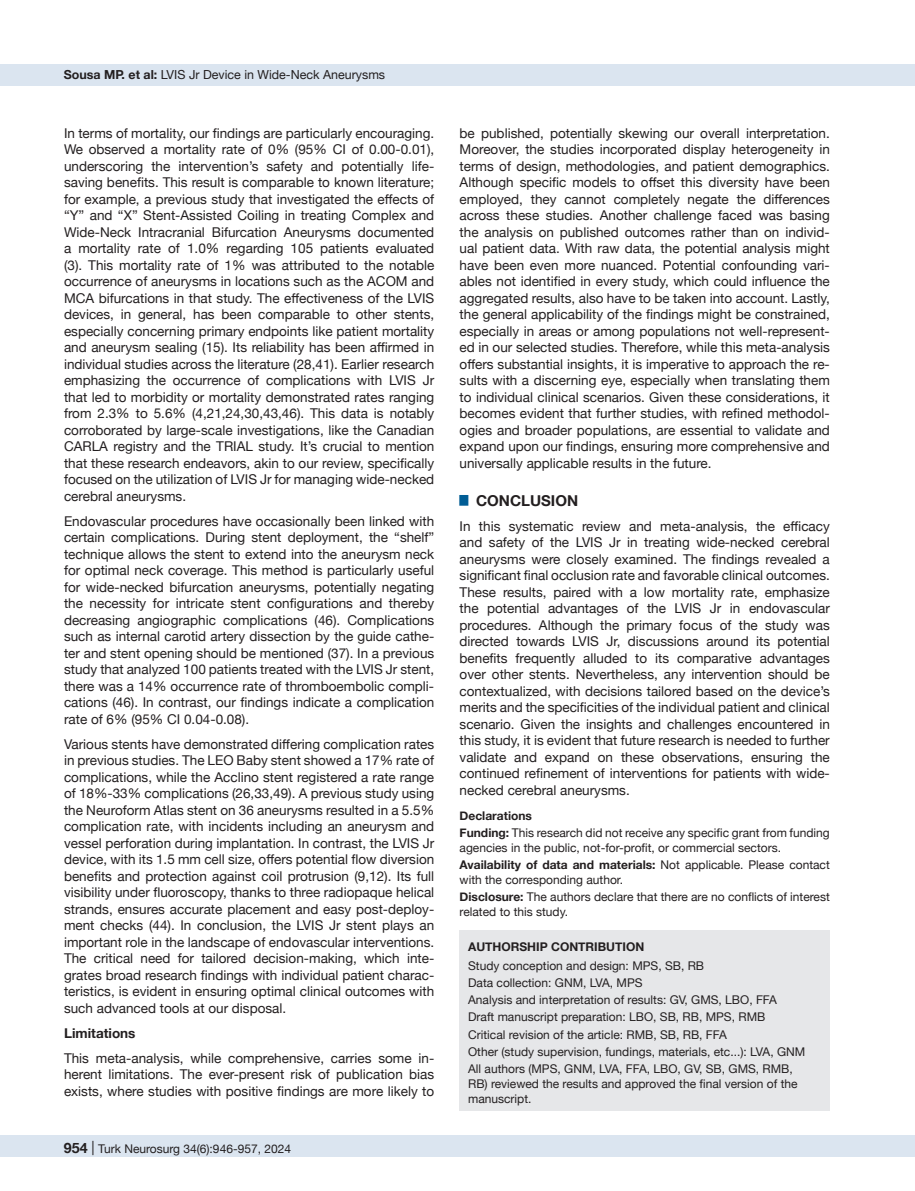
<style>
.page{position:relative;width:915px;height:1191px;background:#fff}
.page>*{position:absolute;margin:0;border:0;box-sizing:border-box;transform-origin:0 0}
.t1{font:700 15px "Helvetica Neue";color:#231f20}
.t2{font:13.5px/16.5px "Helvetica Neue";color:#231f20;text-align:justify}
.t3{font:700 13.5px "Helvetica Neue";color:#231f20}
.t4{font:12.45px "Helvetica Neue";color:#231f20}
.t5{font:12px/17.1px "Helvetica Neue";color:#231f20}
.t6{font:700 12px "Helvetica Neue";color:#231f20}
.s1{font-weight:700}
.s2{font-weight:700;font-size:14.25px}
.s3{font-size:14.25px}
</style>
<div class="page">
<div style="left:0;top:1135px;width:914px;height:22px;background:#dbe5f0"></div>
<div style="left:0;top:64px;width:914px;height:21px;background:#dbe5f0"></div>
<div style="left:459px;top:930px;width:370px;height:181px;background:#e6e7e9"></div>
<p class="t4" style="left:64px;top:66px;width:323px"><span class="s1">Sousa MP. et al:</span> LVIS Jr Device in Wide-Neck Aneurysms</p>
<p class="t2" style="left:64px;top:125px;width:371px">In terms of mortality, our findings are particularly encouraging.<br>We observed a mortality rate of 0% (95% CI of 0.00-0.01), underscoring the intervention’s safety and potentially life&shy;saving benefits. This result is comparable to known literature; for example, a previous study that investigated the effects of “Y” and “X” Stent-Assisted Coiling in treating Complex and Wide-Neck Intracranial Bifurcation Aneurysms documented a mortality rate of 1.0% regarding 105 patients evaluated (3). This mortality rate of 1% was attributed to the notable occurrence of aneurysms in locations such as the ACOM and MCA bifurcations in that study. The effectiveness of the LVIS devices, in general, has been comparable to other stents, especially concerning primary endpoints like patient mortality and aneurysm sealing (15). Its reliability has been affirmed in individual studies across the literature (28,41). Earlier research emphasizing the occurrence of complications with LVIS Jr that led to morbidity or mortality demonstrated rates ranging from 2.3% to 5.6% (4,21,24,30,43,46). This data is notably corroborated by large-scale investigations, like the Canadian CARLA registry and the TRIAL study. It’s crucial to mention that these research endeavors, akin to our review, specifically focused on the utilization of LVIS Jr for managing wide-necked cerebral aneurysms.</p>
<p class="t2" style="left:64px;top:513px;width:371px">Endovascular procedures have occasionally been linked with certain complications. During stent deployment, the “shelf” technique allows the stent to extend into the aneurysm neck for optimal neck coverage. This method is particularly useful for wide-necked bifurcation aneurysms, potentially negating the necessity for intricate stent configurations and thereby decreasing angiographic complications (46). Complications such as internal carotid artery dissection by the guide cathe&shy;ter and stent opening should be mentioned (37). In a previous study that analyzed 100 patients treated with the LVIS Jr stent, there was a 14% occurrence rate of thromboembolic compli&shy;cations (46). In contrast, our findings indicate a complication rate of 6% (95% CI 0.04-0.08).</p>
<p class="t2" style="left:64px;top:736px;width:371px">Various stents have demonstrated differing complication rates in previous studies. The LEO Baby stent showed a 17% rate of complications, while the Acclino stent registered a rate range of 18%-33% complications (26,33,49). A previous study using the Neuroform Atlas stent on 36 aneurysms resulted in a 5.5% complication rate, with incidents including an aneurysm and vessel perforation during implantation. In contrast, the LVIS Jr device, with its 1.5 mm cell size, offers potential flow diversion benefits and protection against coil protrusion (9,12). Its full visibility under fluoroscopy, thanks to three radiopaque helical strands, ensures accurate placement and easy post-deploy&shy;ment checks (44). In conclusion, the LVIS Jr stent plays an important role in the landscape of endovascular interventions.<br>The critical need for tailored decision-making, which inte&shy;grates broad research findings with individual patient charac&shy;teristics, is evident in ensuring optimal clinical outcomes with such advanced tools at our disposal.</p>
<p class="t3" style="left:64px;top:1022px;width:73px">Limitations</p>
<p class="t2" style="left:64px;top:1050px;width:371px">This meta-analysis, while comprehensive, carries some in&shy;herent limitations. The ever-present risk of publication bias exists, where studies with positive findings are more likely to</p>
<p class="t5" style="left:63px;top:1141px;width:229px"><span class="s2">954</span> <span class="s3">|</span> Turk Neurosurg 34(6):946-957, 2024</p>
<p class="t2" style="left:459px;top:125px;width:371px">be published, potentially skewing our overall interpretation.<br>Moreover, the studies incorporated display heterogeneity in terms of design, methodologies, and patient demographics.<br>Although specific models to offset this diversity have been employed, they cannot completely negate the differences across these studies. Another challenge faced was basing the analysis on published outcomes rather than on individ&shy;ual patient data. With raw data, the potential analysis might have been even more nuanced. Potential confounding vari&shy;ables not identified in every study, which could influence the aggregated results, also have to be taken into account. Lastly, the general applicability of the findings might be constrained, especially in areas or among populations not well-represent&shy;ed in our selected studies. Therefore, while this meta-analysis offers substantial insights, it is imperative to approach the re&shy;sults with a discerning eye, especially when translating them to individual clinical scenarios. Given these considerations, it becomes evident that further studies, with refined methodol&shy;ogies and broader populations, are essential to validate and expand upon our findings, ensuring more comprehensive and universally applicable results in the future.</p>
<p class="t1" style="left:459px;top:488px;width:120px"><sup>█</sup> CONCLUSION</p>
<p class="t2" style="left:459px;top:518px;width:371px">In this systematic review and meta-analysis, the efficacy and safety of the LVIS Jr in treating wide-necked cerebral aneurysms were closely examined. The findings revealed a significant final occlusion rate and favorable clinical outcomes.<br>These results, paired with a low mortality rate, emphasize the potential advantages of the LVIS Jr in endovascular procedures. Although the primary focus of the study was directed towards LVIS Jr, discussions around its potential benefits frequently alluded to its comparative advantages over other stents. Nevertheless, any intervention should be contextualized, with decisions tailored based on the device’s merits and the specificities of the individual patient and clinical scenario. Given the insights and challenges encountered in this study, it is evident that future research is needed to further validate and expand on these observations, ensuring the continued refinement of interventions for patients with wide&shy;necked cerebral aneurysms.</p>
<p class="t5" style="left:459px;top:807px;width:371px"><span class="s1">Declarations<br>Funding:</span> This research did not receive any specific grant from funding</p>
<p class="t5" style="left:459px;top:839px;width:371px">agencies in the public, not-for-profit, or commercial sectors.<br><span class="s1">Availability of data and materials:</span> Not applicable. Please contact</p>
<p class="t5" style="left:459px;top:871px;width:371px">with the corresponding author.<br><span class="s1">Disclosure:</span> The authors declare that there are no conflicts of interest</p>
<p class="t5" style="left:459px;top:904px;width:110px">related to this study.</p>
<p class="t6" style="left:468px;top:937px;width:177px">AUTHORSHIP CONTRIBUTION</p>
<p class="t5" style="left:468px;top:958px;width:338px">Study conception and design: MPS, SB, RB<br>Data collection: GNM, LVA, MPS<br>Analysis and interpretation of results: GV, GMS, LBO, FFA Draft manuscript preparation: LBO, SB, RB, MPS, RMB Critical revision of the article: RMB, SB, RB, FFA<br>Other (study supervision, fundings, materials, etc...): LVA, GNM All authors (MPS, GNM, LVA, FFA, LBO, GV, SB, GMS, RMB,</p>
<p class="t5" style="left:468px;top:1076px;width:331px;line-height:15px">RB) reviewed the results and approved the final version of the manuscript.</p>
</div>
